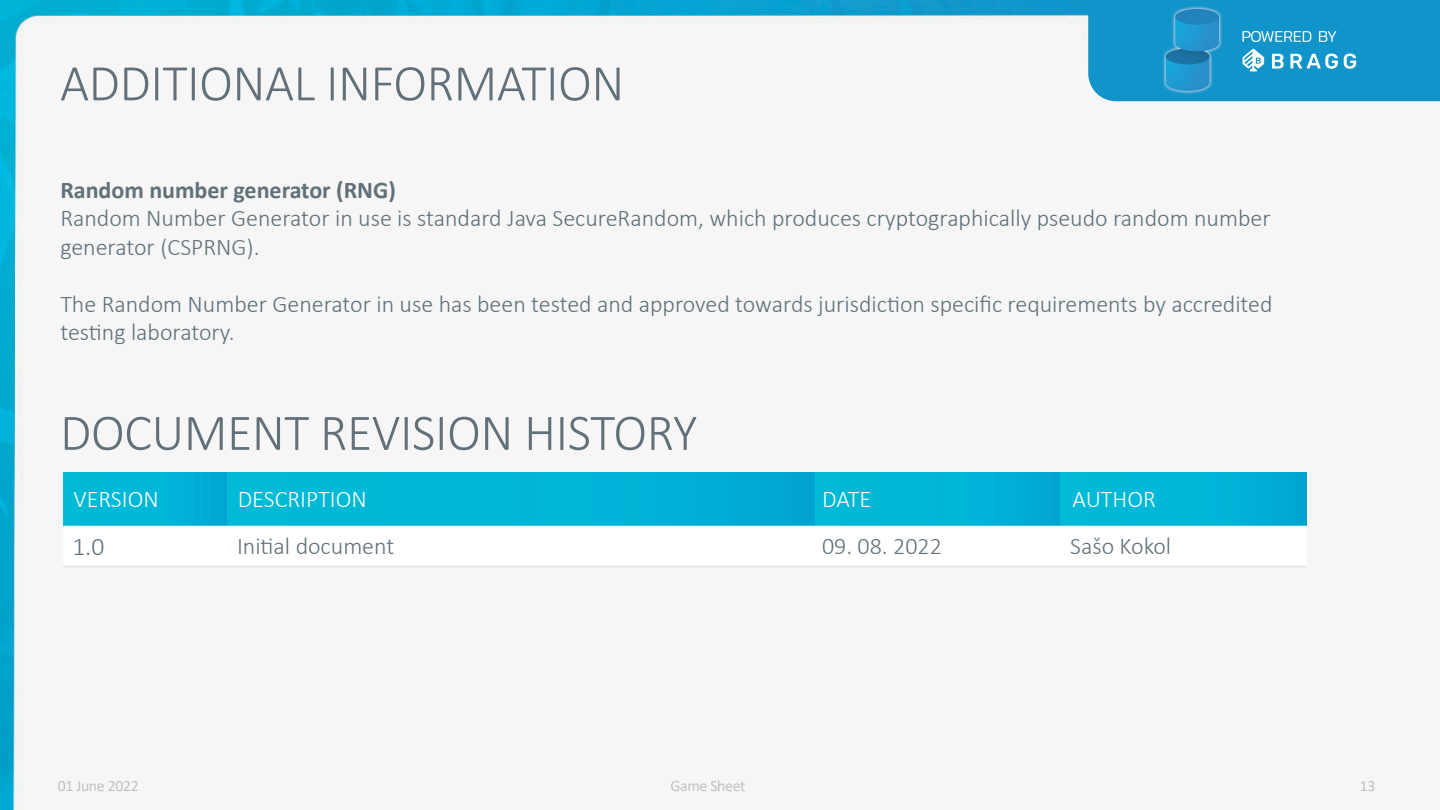
<style>
.page{position:relative;width:1440px;height:810px;background:#f5f6f5}
.page>*{position:absolute;margin:0;border:0;box-sizing:border-box;transform-origin:0 0}
.t1{font:300 51.75px "Calibri";letter-spacing:-.01em;color:#617079}
.t2{font:300 25.5px "Calibri";color:#617079}
.t3{font:300 24px/28.5px "Calibri";color:#617079}
.t4{font:300 24px "Calibri";color:#fff}
.t5{font:700 24px "Calibri";color:#617079}
.t6{font:15.75px "Calibri";letter-spacing:-.02em;color:#c2c0c4}
</style>
<div class="page">
<div style="left:1088px;top:0;width:352px;height:101px;background:#1094c9"></div>
<img style="left:1157px;top:2px;width:205px;height:95px">
<div style="left:63px;top:472px;width:165px;height:54px;background:linear-gradient(to right,#00bed8,#00abd4)"></div>
<div style="left:814px;top:472px;width:246px;height:54px;background:linear-gradient(to right,#00bed8,#00abd4)"></div>
<div style="left:1060px;top:472px;width:246px;height:54px;background:linear-gradient(to right,#00bed8,#00abd4)"></div>
<div style="left:228px;top:472px;width:586px;height:54px;background:linear-gradient(to right,#00bed8,#00abd4)"></div>
<svg style="left:63px;top:526px;width:1243px;height:40px"></svg>
<hr style="left:63px;top:566px;width:165px;height:1px;background:#e0e1e3">
<hr style="left:228px;top:566px;width:585px;height:1px;background:#e0e1e3">
<hr style="left:813px;top:566px;width:248px;height:1px;background:#e0e1e3">
<hr style="left:1061px;top:566px;width:245px;height:1px;background:#e0e1e3">
<h1 class="t1" style="left:60px;top:51px;width:566px">ADDITIONAL INFORMATION</h1>
<p class="t5" style="left:60px;top:173px;width:337px">Random number generator (RNG)</p>
<p class="t3" style="left:60px;top:204px;width:1212px">Random Number Generator in use is standard Java SecureRandom, which produces cryptographically pseudo random number generator (CSPRNG).</p>
<p class="t3" style="left:60px;top:290px;width:1214px">The Random Number Generator in use has been tested and approved towards jurisdiction specific requirements by accredited testing laboratory.</p>
<h1 class="t1" style="left:60px;top:401px;width:639px">DOCUMENT REVISION HISTORY</h1>
<p class="t4" style="left:74px;top:484px;width:87px">VERSION</p>
<p class="t4" style="left:238px;top:484px;width:130px">DESCRIPTION</p>
<p class="t4" style="left:822px;top:484px;width:51px">DATE</p>
<p class="t4" style="left:1073px;top:484px;width:85px">AUTHOR</p>
<p class="t2" style="left:72px;top:531px;width:34px">1.0</p>
<p class="t3" style="left:237px;top:532px;width:159px">Initial document</p>
<p class="t3" style="left:822px;top:532px;width:121px">09. 08. 2022</p>
<p class="t3" style="left:1070px;top:532px;width:103px">Sašo Kokol</p>
<p class="t6" style="left:58px;top:775px;width:82px">01 June 2022</p>
<p class="t6" style="left:671px;top:775px;width:77px">Game Sheet</p>
<p class="t6" style="left:1360px;top:775px;width:17px">13</p>
</div>
